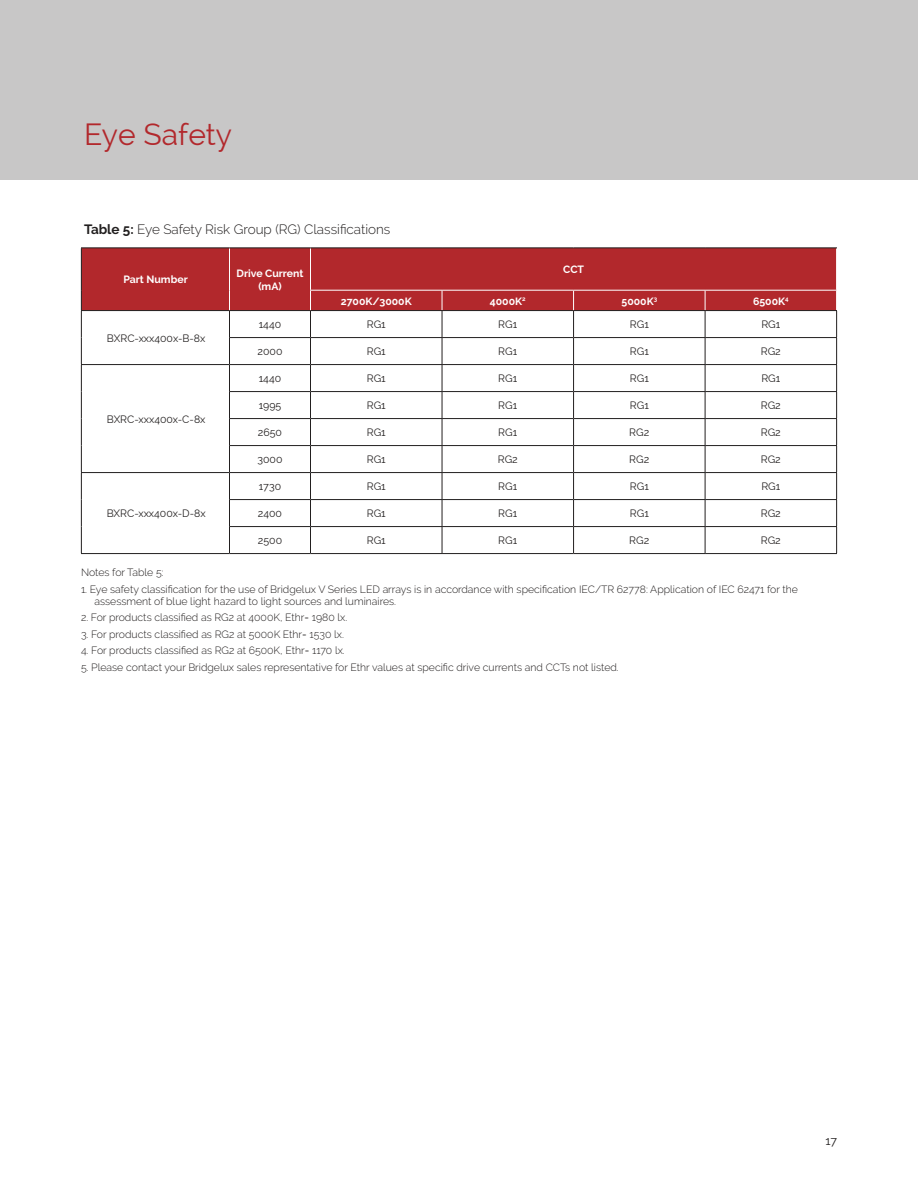
<style>
.page{position:relative;width:918px;height:1188px;background:#fff}
.page>*{position:absolute;margin:0;border:0;box-sizing:border-box;transform-origin:0 0}
.t1{font:30px "Raleway";color:#b2282c}
.t2{font:300 13.5px "Raleway";color:#221f1f}
.t3{font:12px "Raleway";color:#221f1f}
.t4{font:300 10.5px/12px "Raleway";color:#221f1f}
.t5{font:10.5px "Raleway";color:#221f1f}
.t6{font:700 10.5px/12.6px "Raleway";color:#fff;text-align:center}
.s1{font-weight:700}
</style>
<div class="page">
<div style="left:0;top:0;width:918px;height:180px;background:#c8c7c7"></div>
<div style="left:82px;top:248px;width:754px;height:62px;background:#b2282c"></div>
<hr style="left:229px;top:248px;width:1px;height:42px;background:#fff">
<hr style="left:310px;top:248px;width:1px;height:42px;background:#fff">
<hr style="left:705px;top:290px;width:132px;height:1px;background:#fff">
<hr style="left:310px;top:290px;width:132px;height:1px;background:#fff">
<hr style="left:442px;top:290px;width:132px;height:1px;background:#fff">
<hr style="left:574px;top:290px;width:131px;height:1px;background:#fff">
<hr style="left:81px;top:310px;width:149px;height:1px;background:#221f1f">
<hr style="left:81px;top:364px;width:149px;height:1px;background:#221f1f">
<hr style="left:81px;top:472px;width:149px;height:1px;background:#221f1f">
<hr style="left:81px;top:553px;width:149px;height:1px;background:#221f1f">
<hr style="left:230px;top:310px;width:81px;height:1px;background:#221f1f">
<hr style="left:311px;top:310px;width:131px;height:1px;background:#221f1f">
<hr style="left:442px;top:310px;width:132px;height:1px;background:#221f1f">
<hr style="left:574px;top:310px;width:131px;height:1px;background:#221f1f">
<hr style="left:705px;top:310px;width:132px;height:1px;background:#221f1f">
<hr style="left:229px;top:337px;width:82px;height:1px;background:#221f1f">
<hr style="left:311px;top:337px;width:131px;height:1px;background:#221f1f">
<hr style="left:442px;top:337px;width:132px;height:1px;background:#221f1f">
<hr style="left:574px;top:337px;width:131px;height:1px;background:#221f1f">
<hr style="left:705px;top:337px;width:132px;height:1px;background:#221f1f">
<hr style="left:230px;top:364px;width:81px;height:1px;background:#221f1f">
<hr style="left:311px;top:364px;width:131px;height:1px;background:#221f1f">
<hr style="left:442px;top:364px;width:132px;height:1px;background:#221f1f">
<hr style="left:574px;top:364px;width:131px;height:1px;background:#221f1f">
<hr style="left:705px;top:364px;width:132px;height:1px;background:#221f1f">
<hr style="left:229px;top:391px;width:82px;height:1px;background:#221f1f">
<hr style="left:311px;top:391px;width:131px;height:1px;background:#221f1f">
<hr style="left:442px;top:391px;width:132px;height:1px;background:#221f1f">
<hr style="left:574px;top:391px;width:131px;height:1px;background:#221f1f">
<hr style="left:705px;top:391px;width:132px;height:1px;background:#221f1f">
<hr style="left:229px;top:418px;width:82px;height:1px;background:#221f1f">
<hr style="left:311px;top:418px;width:131px;height:1px;background:#221f1f">
<hr style="left:442px;top:418px;width:132px;height:1px;background:#221f1f">
<hr style="left:574px;top:418px;width:131px;height:1px;background:#221f1f">
<hr style="left:705px;top:418px;width:132px;height:1px;background:#221f1f">
<hr style="left:229px;top:445px;width:82px;height:1px;background:#221f1f">
<hr style="left:311px;top:445px;width:131px;height:1px;background:#221f1f">
<hr style="left:442px;top:445px;width:132px;height:1px;background:#221f1f">
<hr style="left:574px;top:445px;width:131px;height:1px;background:#221f1f">
<hr style="left:705px;top:445px;width:132px;height:1px;background:#221f1f">
<hr style="left:230px;top:472px;width:81px;height:1px;background:#221f1f">
<hr style="left:311px;top:472px;width:131px;height:1px;background:#221f1f">
<hr style="left:442px;top:472px;width:132px;height:1px;background:#221f1f">
<hr style="left:574px;top:472px;width:131px;height:1px;background:#221f1f">
<hr style="left:705px;top:472px;width:132px;height:1px;background:#221f1f">
<hr style="left:229px;top:499px;width:82px;height:1px;background:#221f1f">
<hr style="left:311px;top:499px;width:131px;height:1px;background:#221f1f">
<hr style="left:442px;top:499px;width:132px;height:1px;background:#221f1f">
<hr style="left:574px;top:499px;width:131px;height:1px;background:#221f1f">
<hr style="left:705px;top:499px;width:132px;height:1px;background:#221f1f">
<hr style="left:229px;top:526px;width:82px;height:1px;background:#221f1f">
<svg style="left:229px;top:290px;width:1px;height:263px"></svg>
<hr style="left:311px;top:526px;width:131px;height:1px;background:#221f1f">
<svg style="left:310px;top:291px;width:1px;height:262px"></svg>
<hr style="left:442px;top:526px;width:132px;height:1px;background:#221f1f">
<svg style="left:442px;top:291px;width:1px;height:262px"></svg>
<hr style="left:574px;top:526px;width:131px;height:1px;background:#221f1f">
<svg style="left:573px;top:291px;width:1px;height:262px"></svg>
<hr style="left:705px;top:526px;width:132px;height:1px;background:#221f1f">
<svg style="left:705px;top:291px;width:1px;height:262px"></svg>
<svg style="left:836px;top:291px;width:1px;height:262px"></svg>
<hr style="left:230px;top:553px;width:81px;height:1px;background:#221f1f">
<hr style="left:311px;top:553px;width:131px;height:1px;background:#221f1f">
<hr style="left:442px;top:553px;width:132px;height:1px;background:#221f1f">
<hr style="left:574px;top:553px;width:131px;height:1px;background:#221f1f">
<hr style="left:705px;top:553px;width:132px;height:1px;background:#221f1f">
<hr style="left:81px;top:247px;width:149px;height:1px;background:#221f1f">
<hr style="left:81px;top:248px;width:1px;height:42px;background:#221f1f">
<svg style="left:81px;top:290px;width:1px;height:263px"></svg>
<hr style="left:230px;top:247px;width:81px;height:1px;background:#221f1f">
<hr style="left:311px;top:247px;width:131px;height:1px;background:#221f1f">
<hr style="left:442px;top:247px;width:132px;height:1px;background:#221f1f">
<hr style="left:574px;top:247px;width:131px;height:1px;background:#221f1f">
<hr style="left:705px;top:247px;width:132px;height:1px;background:#221f1f">
<h1 class="t1" style="left:84px;top:123px;width:149px">Eye Safety</h1>
<p class="t2" style="left:84px;top:221px;width:308px"><span class="s1">Table 5:</span> Eye Safety Risk Group (RG) Classi昀椀cations</p>
<p class="t6" style="left:123px;top:274px;width:66px">Part Number</p>
<p class="t6" style="left:237px;top:268px;width:68px">Drive Current (mA)</p>
<p class="t6" style="left:563px;top:264px;width:22px">CCT</p>
<p class="t6" style="left:341px;top:295px;width:72px">2700K/3000K</p>
<p class="t6" style="left:490px;top:295px;width:37px">4000K<sup>2</sup></p>
<p class="t6" style="left:622px;top:295px;width:37px">5000K<sup>3</sup></p>
<p class="t6" style="left:753px;top:295px;width:37px">6500K<sup>4</sup></p>
<p class="t5" style="left:107px;top:334px;width:100px">BXRC-xxx400x-B-8x</p>
<p class="t5" style="left:259px;top:320px;width:24px">1440</p>
<p class="t5" style="left:367px;top:320px;width:21px">RG1</p>
<p class="t5" style="left:498px;top:320px;width:21px">RG1</p>
<p class="t5" style="left:630px;top:320px;width:21px">RG1</p>
<p class="t5" style="left:761px;top:320px;width:21px">RG1</p>
<p class="t5" style="left:258px;top:347px;width:26px">2000</p>
<p class="t5" style="left:367px;top:347px;width:21px">RG1</p>
<p class="t5" style="left:498px;top:347px;width:21px">RG1</p>
<p class="t5" style="left:630px;top:347px;width:21px">RG1</p>
<p class="t5" style="left:761px;top:347px;width:22px">RG2</p>
<p class="t5" style="left:107px;top:415px;width:100px">BXRC-xxx400x-C-8x</p>
<p class="t5" style="left:107px;top:509px;width:100px">BXRC-xxx400x-D-8x</p>
<p class="t5" style="left:259px;top:374px;width:24px">1440</p>
<p class="t5" style="left:367px;top:374px;width:21px">RG1</p>
<p class="t5" style="left:498px;top:374px;width:21px">RG1</p>
<p class="t5" style="left:630px;top:374px;width:21px">RG1</p>
<p class="t5" style="left:761px;top:374px;width:21px">RG1</p>
<p class="t5" style="left:259px;top:401px;width:24px">1995</p>
<p class="t5" style="left:367px;top:401px;width:21px">RG1</p>
<p class="t5" style="left:498px;top:401px;width:21px">RG1</p>
<p class="t5" style="left:630px;top:401px;width:21px">RG1</p>
<p class="t5" style="left:761px;top:401px;width:22px">RG2</p>
<p class="t5" style="left:258px;top:428px;width:26px">2650</p>
<p class="t5" style="left:367px;top:428px;width:21px">RG1</p>
<p class="t5" style="left:498px;top:428px;width:21px">RG1</p>
<p class="t5" style="left:629px;top:428px;width:22px">RG2</p>
<p class="t5" style="left:761px;top:428px;width:22px">RG2</p>
<p class="t5" style="left:258px;top:455px;width:27px">3000</p>
<p class="t5" style="left:367px;top:455px;width:21px">RG1</p>
<p class="t5" style="left:498px;top:455px;width:22px">RG2</p>
<p class="t5" style="left:629px;top:455px;width:22px">RG2</p>
<p class="t5" style="left:761px;top:455px;width:22px">RG2</p>
<p class="t5" style="left:259px;top:482px;width:24px">1730</p>
<p class="t5" style="left:367px;top:482px;width:21px">RG1</p>
<p class="t5" style="left:498px;top:482px;width:21px">RG1</p>
<p class="t5" style="left:630px;top:482px;width:21px">RG1</p>
<p class="t5" style="left:761px;top:482px;width:21px">RG1</p>
<p class="t5" style="left:258px;top:509px;width:26px">2400</p>
<p class="t5" style="left:367px;top:509px;width:21px">RG1</p>
<p class="t5" style="left:498px;top:509px;width:21px">RG1</p>
<p class="t5" style="left:630px;top:509px;width:21px">RG1</p>
<p class="t5" style="left:761px;top:509px;width:22px">RG2</p>
<p class="t5" style="left:258px;top:536px;width:26px">2500</p>
<p class="t5" style="left:367px;top:536px;width:21px">RG1</p>
<p class="t5" style="left:498px;top:536px;width:21px">RG1</p>
<p class="t5" style="left:629px;top:536px;width:22px">RG2</p>
<p class="t5" style="left:761px;top:536px;width:22px">RG2</p>
<p class="t4" style="left:81px;top:567px;width:84px">Notes for Table 5:</p>
<p class="t4" style="left:95px;top:583px;width:705px;text-indent:-14px">1. Eye safety classi昀椀cation for the use of Bridgelux V Series LED arrays is in accordance with speci昀椀cation IEC/TR 62778: Application of IEC 62471 for the assessment of blue light hazard to light sources and luminaires.</p>
<p class="t4" style="left:81px;top:612px;width:268px">2. For products classi昀椀ed as RG2 at 4000K, Ethr= 1980 lx.</p>
<p class="t4" style="left:81px;top:628px;width:264px">3. For products classi昀椀ed as RG2 at 5000K Ethr= 1530 lx.</p>
<p class="t4" style="left:81px;top:645px;width:265px">4. For products classi昀椀ed as RG2 at 6500K, Ethr= 1170 lx.</p>
<p class="t4" style="left:81px;top:661px;width:539px">5. Please contact your Bridgelux sales representative for Ethr values at speci昀椀c drive currents and CCTs not listed.</p>
<p class="t3" style="left:825px;top:1136px;width:13px">17</p>
</div>
